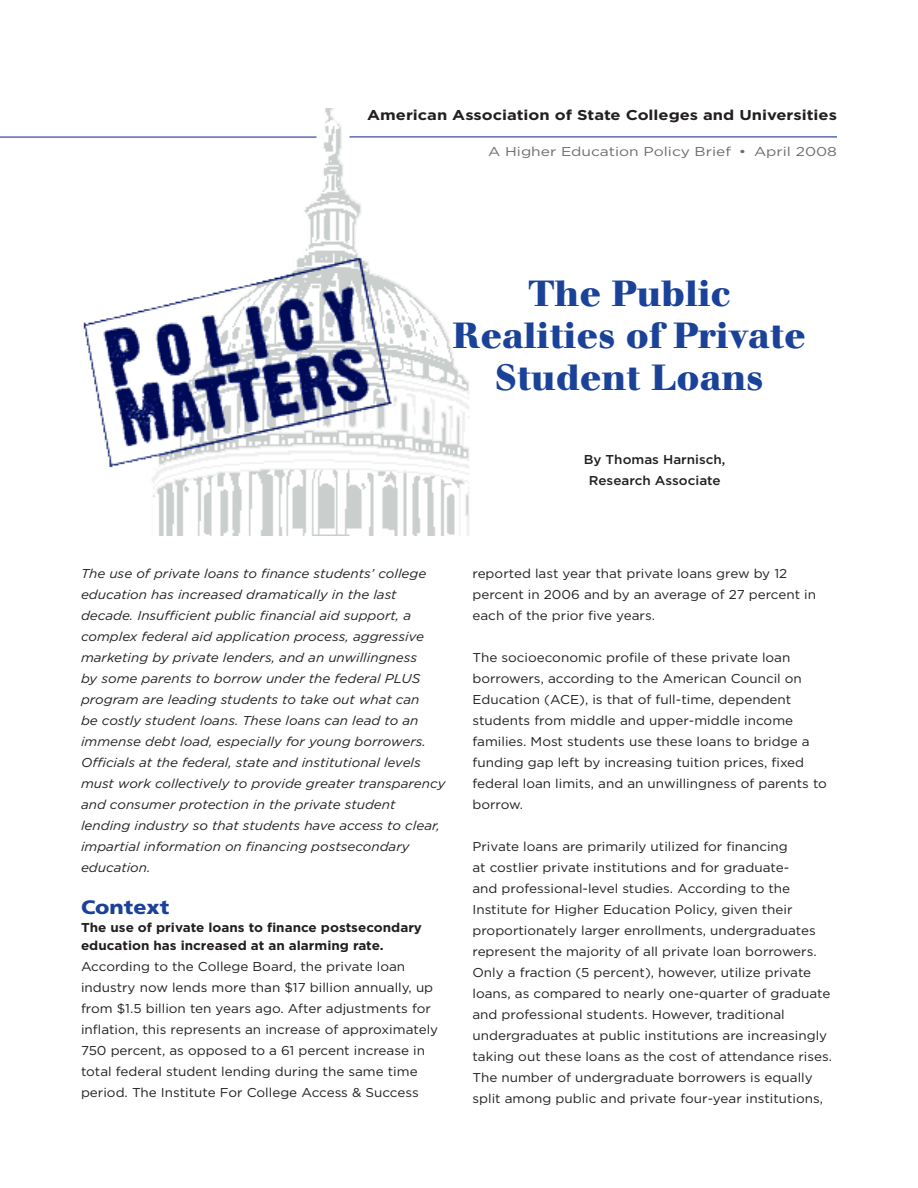
<style>
.page{position:relative;width:918px;height:1188px;background:#fff}
.page>*{position:absolute;margin:0;border:0;box-sizing:border-box;transform-origin:0 0}
.main_hd1{font:700 36px/42px "Walbaum";color:#1b4299;text-align:center}
.hd_1{font:900 19.5px "Frutiger";color:#1b4299;scale:1.1 1}
.assoc_tx1{font:700 14.25px "Gotham";color:#231f20;scale:1.16 1}
.tx_1{font:12.9px/21px "Gotham";color:#231f20;scale:1.05 1}
.tx_1-2{font:italic 12.9px/21px "Gotham";color:#231f20;scale:1.05 1}
.tx_1_bold{font:700 12.9px/18px "Gotham";color:#231f20;scale:1.05 1}
.assoc_tx2{font:12.9px "Gotham";color:#6c6d70;scale:1.21 1}
.tx_1-3{font:500 12.9px "Gotham";color:#231f20;scale:1.05 1}
</style>
<div class="page">
<img style="left:83px;top:108px;width:386px;height:428px">
<hr style="left:350px;top:136px;width:487px;height:2px;background:#5c6ab0">
<hr style="left:0;top:136px;width:316px;height:2px;background:#5c6ab0">
<p class="assoc_tx1" style="left:367px;top:107px;width:407px">American Association of State Colleges and Universities</p>
<p class="assoc_tx2" style="left:488px;top:145px;width:290px">A Higher Education Policy Brief • April 2008</p>
<p class="main_hd1" style="left:528px;top:273px;width:203px">The Public</p>
<p class="main_hd1" style="left:453px;top:315px;width:355px">Realities of Private<br>Student Loans</p>
<p class="tx_1-3" style="left:584px;top:452px;width:136px">By Thomas Harnisch,</p>
<p class="tx_1-3" style="left:589px;top:473px;width:127px">Research Associate</p>
<p class="tx_1-2" style="left:81px;top:563px;width:349px">The use of private loans to finance students’ college education has increased dramatically in the last decade. Insufficient public financial aid support, a complex federal aid application process, aggressive marketing by private lenders, and an unwillingness<br>by some parents to borrow under the federal PLUS program are leading students to take out what can<br>be costly student loans. These loans can lead to an immense debt load, especially for young borrowers.<br>Officials at the federal, state and institutional levels must work collectively to provide greater transparency and consumer protection in the private student lending industry so that students have access to clear, impartial information on financing postsecondary education.</p>
<p class="hd_1" style="left:81px;top:895px;width:82px">Context</p>
<p class="tx_1_bold" style="left:81px;top:918px;width:326px">The use of private loans to finance postsecondary education has increased at an alarming rate.</p>
<p class="tx_1" style="left:81px;top:956px;width:342px">According to the College Board, the private loan industry now lends more than $17 billion annually, up from $1.5 billion ten years ago. After adjustments for inflation, this represents an increase of approximately 750 percent, as opposed to a 61 percent increase in total federal student lending during the same time period. The Institute For College Access &amp; Success</p>
<p class="tx_1" style="left:472px;top:563px;width:329px">reported last year that private loans grew by 12 percent in 2006 and by an average of 27 percent in each of the prior five years.</p>
<p class="tx_1" style="left:472px;top:647px;width:339px">The socioeconomic profile of these private loan borrowers, according to the American Council on Education (ACE), is that of full-time, dependent students from middle and upper-middle income families. Most students use these loans to bridge a funding gap left by increasing tuition prices, fixed federal loan limits, and an unwillingness of parents to borrow.</p>
<p class="tx_1" style="left:472px;top:836px;width:344px">Private loans are primarily utilized for financing<br>at costlier private institutions and for graduate-<br>and professional-level studies. According to the Institute for Higher Education Policy, given their proportionately larger enrollments, undergraduates represent the majority of all private loan borrowers.<br>Only a fraction (5 percent), however, utilize private loans, as compared to nearly one-quarter of graduate and professional students. However, traditional undergraduates at public institutions are increasingly taking out these loans as the cost of attendance rises.<br>The number of undergraduate borrowers is equally split among public and private four-year institutions,</p>
</div>
